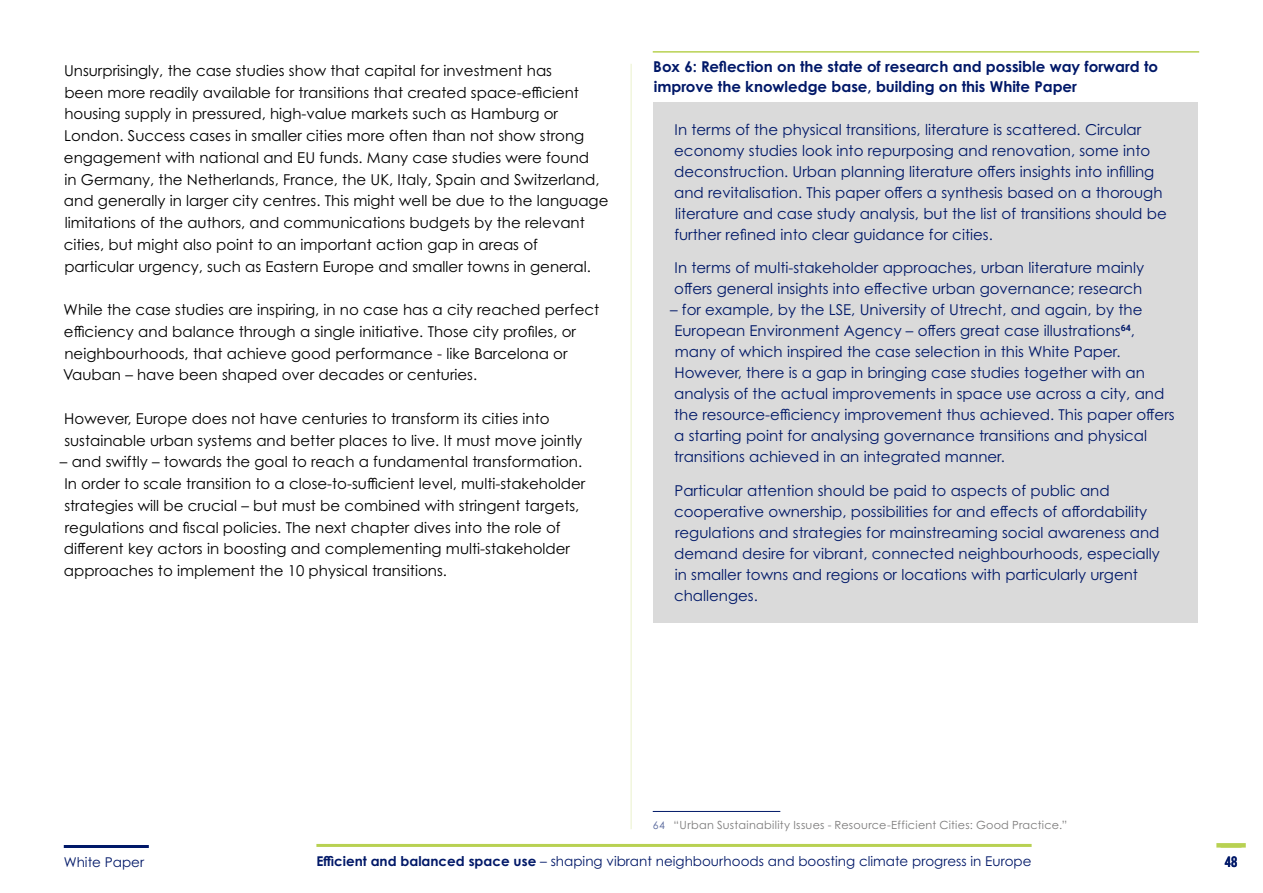
<style>
.page{position:relative;width:1263px;height:893px;background:#fff}
.page>*{position:absolute;margin:0;border:0;box-sizing:border-box;transform-origin:0 0}
.t1{font:15px/21.8px "Century Gothic Pro";color:#000}
.t2{font:15px/21px "Century Gothic Pro";color:#001868}
.t3{font:700 15px/20.2px "Century Gothic Pro";color:#001868}
.t4{font:15px "Bebas Kai";color:#001868}
.t5{font:13.5px "Century Gothic Pro";color:#001868}
.t6{font:11.25px "Century Gothic Pro";letter-spacing:.025em;color:#7c7b7b}
.s1{font-size:10.5px;color:#59699d}
.s2{font-weight:700}
</style>
<div class="page">
<div style="left:1216px;top:843px;width:30px;height:5px;background:#b8d152"></div>
<hr style="left:64px;top:845px;width:85px;height:3px;background:#001868">
<hr style="left:316px;top:844px;width:715px;height:3px;background:#b8d152">
<hr style="left:631px;top:64px;width:1px;height:765px;background:#eaf1cb">
<hr style="left:653px;top:51px;width:546px;height:2px;background:#b8d152">
<div style="left:653px;top:102px;width:545px;height:520px;background:#dadada"></div>
<hr style="left:653px;top:811px;width:127px;height:1px;background:#001868">
<p class="t1" style="left:64px;top:59px;width:546px">Unsurprisingly, the case studies show that capital for investment has<br>been more readily available for transitions that created space-efficient housing supply in pressured, high-value markets such as Hamburg or London. Success cases in smaller cities more often than not show strong engagement with national and EU funds. Many case studies were found<br>in Germany, the Netherlands, France, the UK, Italy, Spain and Switzerland, and generally in larger city centres. This might well be due to the language limitations of the authors, and communications budgets by the relevant cities, but might also point to an important action gap in areas of particular urgency, such as Eastern Europe and smaller towns in general.</p>
<p class="t1" style="left:63px;top:299px;width:538px">While the case studies are inspiring, in no case has a city reached perfect efficiency and balance through a single initiative. Those city profiles, or neighbourhoods, that achieve good performance - like Barcelona or Vauban – have been shaped over decades or centuries.</p>
<p class="t1" style="left:64px;top:407px;width:519px">However, Europe does not have centuries to transform its cities into sustainable urban systems and better places to live. It must move jointly</p>
<p class="t1" style="left:60px;top:451px;width:527px">– and swiftly – towards the goal to reach a fundamental transformation.<br>In order to scale transition to a close-to-sufficient level, multi-stakeholder strategies will be crucial – but must be combined with stringent targets, regulations and fiscal policies. The next chapter dives into the role of different key actors in boosting and complementing multi-stakeholder approaches to implement the 10 physical transitions.</p>
<p class="t3" style="left:653px;top:56px;width:506px">Box 6: Reflection on the state of research and possible way forward to improve the knowledge base, building on this White Paper</p>
<p class="t2" style="left:674px;top:118px;width:494px">In terms of the physical transitions, literature is scattered. Circular economy studies look into repurposing and renovation, some into deconstruction. Urban planning literature offers insights into infilling and revitalisation. This paper offers a synthesis based on a thorough literature and case study analysis, but the list of transitions should be further refined into clear guidance for cities.</p>
<p class="t2" style="left:674px;top:257px;width:471px">In terms of multi-stakeholder approaches, urban literature mainly offers general insights into effective urban governance; research</p>
<p class="t2" style="left:670px;top:299px;width:506px">– for example, by the LSE, University of Utrecht, and again, by the European Environment Agency – offers great case illustrations<sup>64</sup>, many of which inspired the case selection in this White Paper.<br>However, there is a gap in bringing case studies together with an analysis of the actual improvements in space use across a city, and the resource-efficiency improvement thus achieved. This paper offers a starting point for analysing governance transitions and physical transitions achieved in an integrated manner.</p>
<p class="t2" style="left:674px;top:480px;width:487px">Particular attention should be paid to aspects of public and cooperative ownership, possibilities for and effects of affordability regulations and strategies for mainstreaming social awareness and demand desire for vibrant, connected neighbourhoods, especially in smaller towns and regions or locations with particularly urgent challenges.</p>
<p class="t6" style="left:653px;top:818px;width:416px"><span class="s1">64</span> “Urban Sustainability Issues - Resource-Efficient Cities: Good Practice.”</p>
<p class="t5" style="left:64px;top:854px;width:82px">White Paper</p>
<p class="t5" style="left:316px;top:853px;width:717px"><span class="s2">Efficient and balanced space use</span> – shaping vibrant neighbourhoods and boosting climate progress in Europe</p>
<p class="t4" style="left:1225px;top:853px;width:14px">48</p>
</div>
